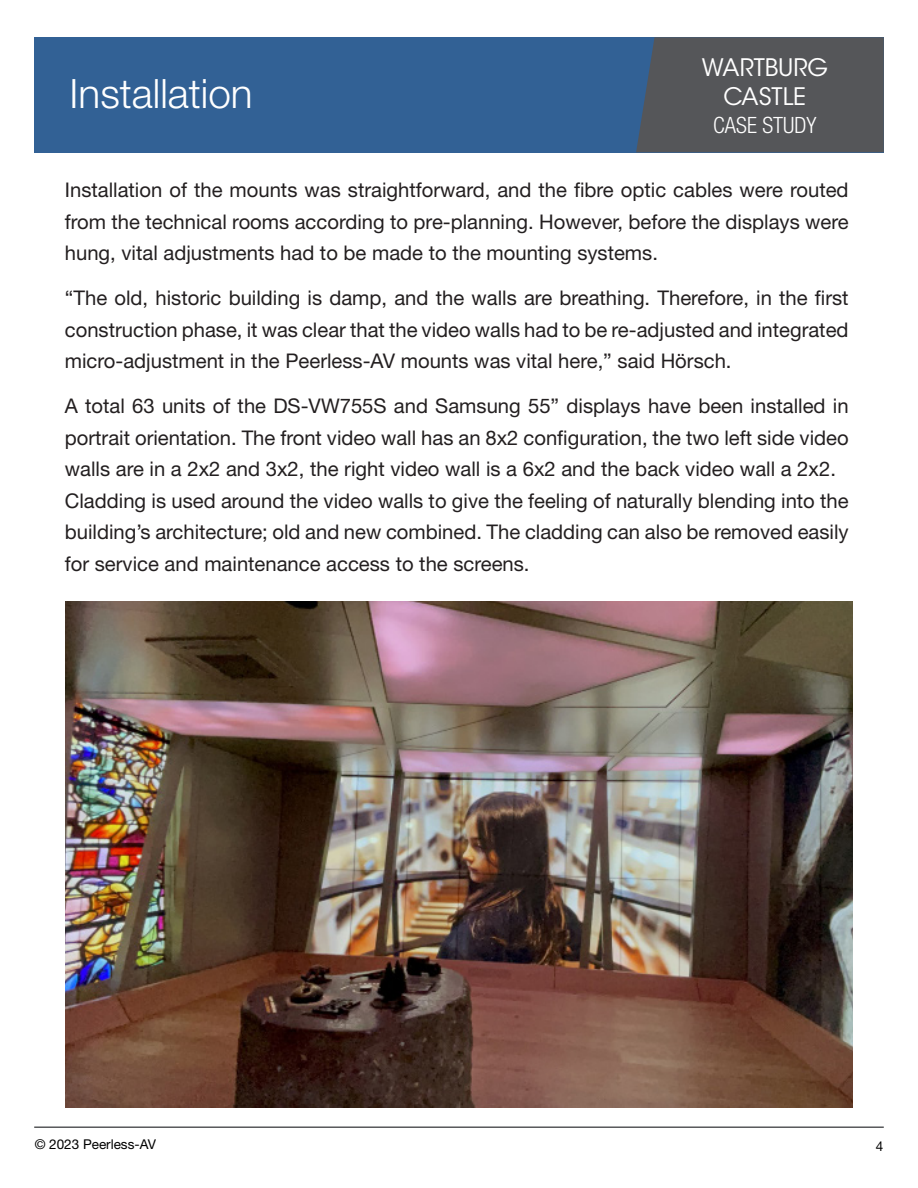
<style>
.page{position:relative;width:918px;height:1188px;background:#fff}
.page>*{position:absolute;margin:0;border:0;box-sizing:border-box;transform-origin:0 0}
.Project{font:300 40.5px "Helvetica Neue LT Std";color:#fff}
.Proposal{font:24px "ITC Avant Garde Std";color:#fff}
.Text_Bolded_4{font:300 condensed 22.5px "Helvetica Neue LT Std";color:#fff}
.Text_Bolded_2{font:20.25px/31.5px "Helvetica Neue LT Std";color:#231f20;text-align:justify}
.t1{font:13.5px "Helvetica Neue LT Std";color:#000}
</style>
<div class="page">
<div style="left:34px;top:37px;width:850px;height:115px;background:#326195"></div>
<div style="left:636px;top:37px;width:248px;height:115px;background:#555659"></div>
<hr style="left:34px;top:1126px;width:850px;height:2px;background:#57585a">
<img style="left:65px;top:602px;width:788px;height:505px">
<p class="Project" style="left:70px;top:69px;width:184px">Installation</p>
<p class="Proposal" style="left:702px;top:53px;width:128px">WARTBURG</p>
<p class="Proposal" style="left:724px;top:82px;width:84px">CASTLE</p>
<p class="Text_Bolded_4" style="left:713px;top:113px;width:105px">CASE STUDY</p>
<p class="Text_Bolded_2" style="left:65px;top:174px;width:785px">Installation of the mounts was straightforward, and the fibre optic cables were routed from the technical rooms according to pre-planning. However, before the displays were hung, vital adjustments had to be made to the mounting systems.</p>
<p class="Text_Bolded_2" style="left:65px;top:282px;width:785px">“The old, historic building is damp, and the walls are breathing. Therefore, in the first construction phase, it was clear that the video walls had to be re-adjusted and integrated micro-adjustment in the Peerless-AV mounts was vital here,” said Hörsch.</p>
<p class="Text_Bolded_2" style="left:65px;top:390px;width:785px">A total 63 units of the DS-VW755S and Samsung 55” displays have been installed in portrait orientation. The front video wall has an 8x2 configuration, the two left side video walls are in a 2x2 and 3x2, the right video wall is a 6x2 and the back video wall a 2x2.</p>
<p class="Text_Bolded_2" style="left:65px;top:485px;width:785px">Cladding is used around the video walls to give the feeling of naturally blending into the building’s architecture; old and new combined. The cladding can also be removed easily for service and maintenance access to the screens.</p>
<p class="t1" style="left:35px;top:1136px;width:123px">© 2023 Peerless-AV</p>
<p class="t1" style="left:876px;top:1138px;width:9px">4</p>
</div>
